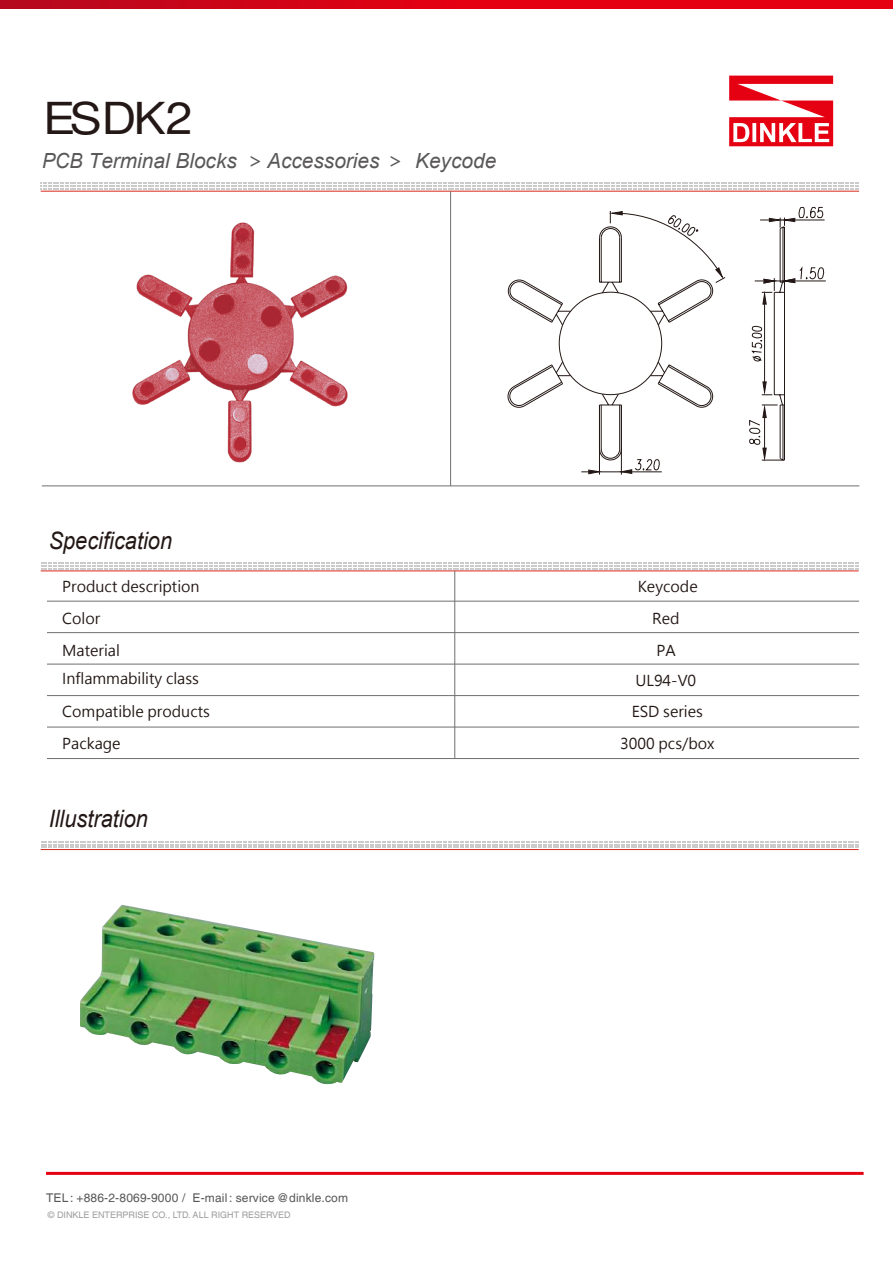
<style>
.page{position:relative;width:893px;height:1263px;background:#fff}
.page>*{position:absolute;margin:0;border:0;box-sizing:border-box;transform-origin:0 0}
.t1{font:extra-condensed 44.1px "Helvetica";letter-spacing:-.035em;color:#231815;scale:1.1 1}
.t2{font:italic 24px "Arial";color:#221714;scale:.91 1}
.t3{font:italic 20.85px "Arial";color:#595757;scale:.95 1}
.t4{font:14.85px "Microsoft Jheng Hei";color:#221714}
.t5{font:12px "Helvetica";letter-spacing:.015em;color:#595757}
.t6{font:9px "Helvetica";color:#9e9e9f}
.s1{font-family:"Microsoft Jheng Hei";font-style:normal}
</style>
<div class="page">
<svg style="left:0;top:0;width:893px;height:9px;background:#d80215"></svg>
<hr style="left:41px;top:191px;width:818px;height:1px;background:#d7281a">
<hr style="left:41px;top:570px;width:818px;height:1px;background:#d7281a">
<hr style="left:46px;top:1172px;width:818px;height:3px;background:#e50012">
<svg style="left:729px;top:76px;width:104px;height:70px"></svg>
<hr style="left:42px;top:486px;width:817px;height:1px;background:#717071">
<hr style="left:450px;top:191px;width:1px;height:295px;background:#717071">
<hr style="left:47px;top:601px;width:812px;height:1px;background:#717071">
<hr style="left:47px;top:632px;width:812px;height:1px;background:#717071">
<hr style="left:47px;top:664px;width:812px;height:1px;background:#717071">
<hr style="left:47px;top:727px;width:812px;height:1px;background:#717071">
<hr style="left:47px;top:695px;width:812px;height:1px;background:#717071">
<hr style="left:47px;top:758px;width:812px;height:1px;background:#717071">
<hr style="left:454px;top:571px;width:1px;height:187px;background:#717071">
<svg style="left:41px;top:562px;width:818px;height:7px"></svg>
<svg style="left:41px;top:182px;width:818px;height:7px"></svg>
<img style="left:132px;top:222px;width:216px;height:241px">
<svg style="left:581px;top:206px;width:243px;height:269px"></svg>
<svg style="left:507px;top:211px;width:217px;height:197px"></svg>
<hr style="left:790px;top:220px;width:35px;height:1px;background:#231815">
<hr style="left:790px;top:281px;width:36px;height:1px;background:#231815">
<svg style="left:755px;top:217px;width:41px;height:246px"></svg>
<svg style="left:617px;top:469px;width:16px;height:5px"></svg>
<svg style="left:587px;top:469px;width:16px;height:6px"></svg>
<hr style="left:41px;top:849px;width:818px;height:1px;background:#d7281a">
<svg style="left:41px;top:841px;width:818px;height:7px"></svg>
<img style="left:80px;top:905px;width:294px;height:179px">
<h1 class="t1" style="left:43px;top:93px;width:137px">ESDK2</h1>
<h3 class="t3" style="left:42px;top:153px;width:480px">PCB Terminal Blocks <span class="s1">&gt;</span> Accessories <span class="s1">&gt;</span> Keycode</h3>
<h2 class="t2" style="left:49px;top:531px;width:137px">Specification</h2>
<p class="t4" style="left:62px;top:580px;width:139px">Product description</p>
<p class="t4" style="left:638px;top:580px;width:61px">Keycode</p>
<p class="t4" style="left:62px;top:612px;width:40px">Color</p>
<p class="t4" style="left:652px;top:612px;width:29px">Red</p>
<p class="t4" style="left:62px;top:643px;width:59px">Material</p>
<p class="t4" style="left:657px;top:643px;width:21px">PA</p>
<p class="t4" style="left:62px;top:672px;width:138px">Inflammability class</p>
<p class="t4" style="left:635px;top:674px;width:62px">UL94-V0</p>
<p class="t4" style="left:62px;top:705px;width:149px">Compatible products</p>
<p class="t4" style="left:632px;top:705px;width:73px">ESD series</p>
<p class="t4" style="left:62px;top:737px;width:60px">Package</p>
<p class="t4" style="left:620px;top:737px;width:96px">3000 pcs/box</p>
<h2 class="t2" style="left:49px;top:810px;width:111px">Illustration</h2>
<p class="t5" style="left:46px;top:1193px;width:303px">TEL : +886-2-8069-9000 / E-mail : service @dinkle.com</p>
<p class="t6" style="left:48px;top:1211px;width:244px">© DINKLE ENTERPRISE CO., LTD. ALL RIGHT RESERVED</p>
</div>
